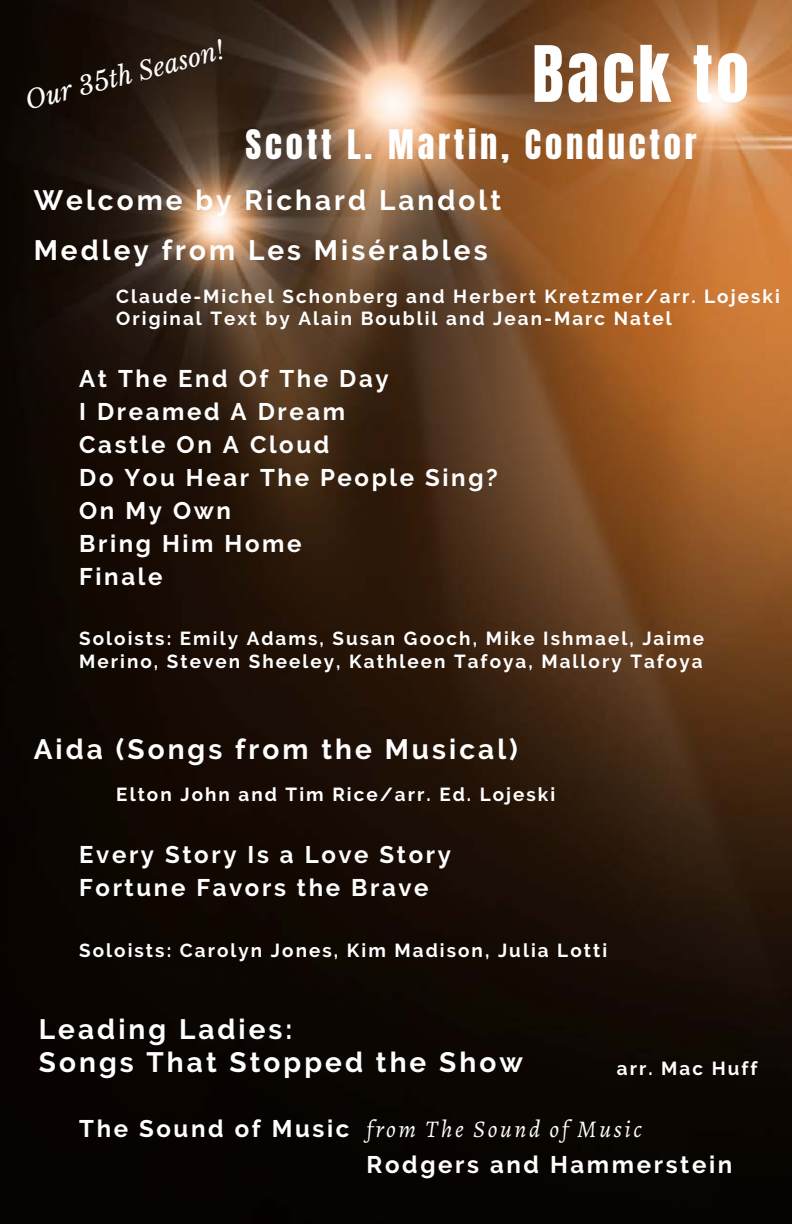
<style>
.page{position:relative;width:792px;height:1224px;background:#fff}
.page>*{position:absolute;margin:0;border:0;box-sizing:border-box;transform-origin:0 0}
.t1{font:66px "Anton";letter-spacing:.05em;color:#fff}
.t2{font:34.6px "Anton";letter-spacing:.11em;color:#fff}
.t3{font:700 28px/33px "Raleway";letter-spacing:.11em;color:#fff}
.t4{font:italic 25.4px "Libre Baskerville";color:#fff}
.t5{font:700 24px/33px "Raleway";letter-spacing:.11em;color:#fff}
.t6{font:italic 24px "Alegreya";letter-spacing:.11em;color:#fff}
.t7{font:700 18.8px/22.4px "Raleway";letter-spacing:.11em;color:#fff}
</style>
<div class="page">
<img style="left:0;top:0;width:792px;height:1224px">
<h4 class="t4" style="left:22px;top:87px;width:206px;rotate:-15deg">Our 35th Season!</h4>
<h5 class="t1" style="left:532px;top:27px;width:218px">Back to</h5>
<h1 class="t2" style="left:245px;top:120px;width:453px">Scott L. Martin, Conductor</h1>
<h5 class="t3" style="left:34px;top:183px;width:469px">Welcome by Richard Landolt</h5>
<h2 class="t3" style="left:34px;top:234px;width:455px">Medley from Les Misérables</h2>
<h3 class="t7" style="left:116px;top:285px;width:665px">Claude-Michel Schonberg and Herbert Kretzmer/arr. Lojeski</h3>
<h3 class="t7" style="left:116px;top:307px;width:557px">Original Text by Alain Boublil and Jean-Marc Natel</h3>
<p class="t5" style="left:79px;top:362px;width:420px">At The End Of The Day<br>I Dreamed A Dream<br>Castle On A Cloud<br>Do You Hear The People Sing?<br>On My Own<br>Bring Him Home<br>Finale</p>
<p class="t7" style="left:79px;top:628px;width:627px">Soloists: Emily Adams, Susan Gooch, Mike Ishmael, Jaime<br>Merino, Steven Sheeley, Kathleen Tafoya, Mallory Tafoya</p>
<h5 class="t3" style="left:34px;top:733px;width:486px">Aida (Songs from the Musical)</h5>
<p class="t7" style="left:116px;top:784px;width:440px">Elton John and Tim Rice/arr. Ed. Lojeski</p>
<h3 class="t5" style="left:79px;top:838px;width:373px">Every Story Is a Love Story<br>Fortune Favors the Brave</h3>
<p class="t7" style="left:79px;top:939px;width:529px">Soloists: Carolyn Jones, Kim Madison, Julia Lotti</p>
<p class="t3" style="left:39px;top:1012px;width:485px">Leading Ladies:<br>Songs That Stopped the Show</p>
<h3 class="t7" style="left:617px;top:1057px;width:142px">arr. Mac Huff</h3>
<p class="t5" style="left:79px;top:1112px;width:272px">The Sound of Music</p>
<h6 class="t6" style="left:367px;top:1113px;width:277px">from The Sound of Music</h6>
<h5 class="t5" style="left:367px;top:1148px;width:367px">Rodgers and Hammerstein</h5>
</div>
